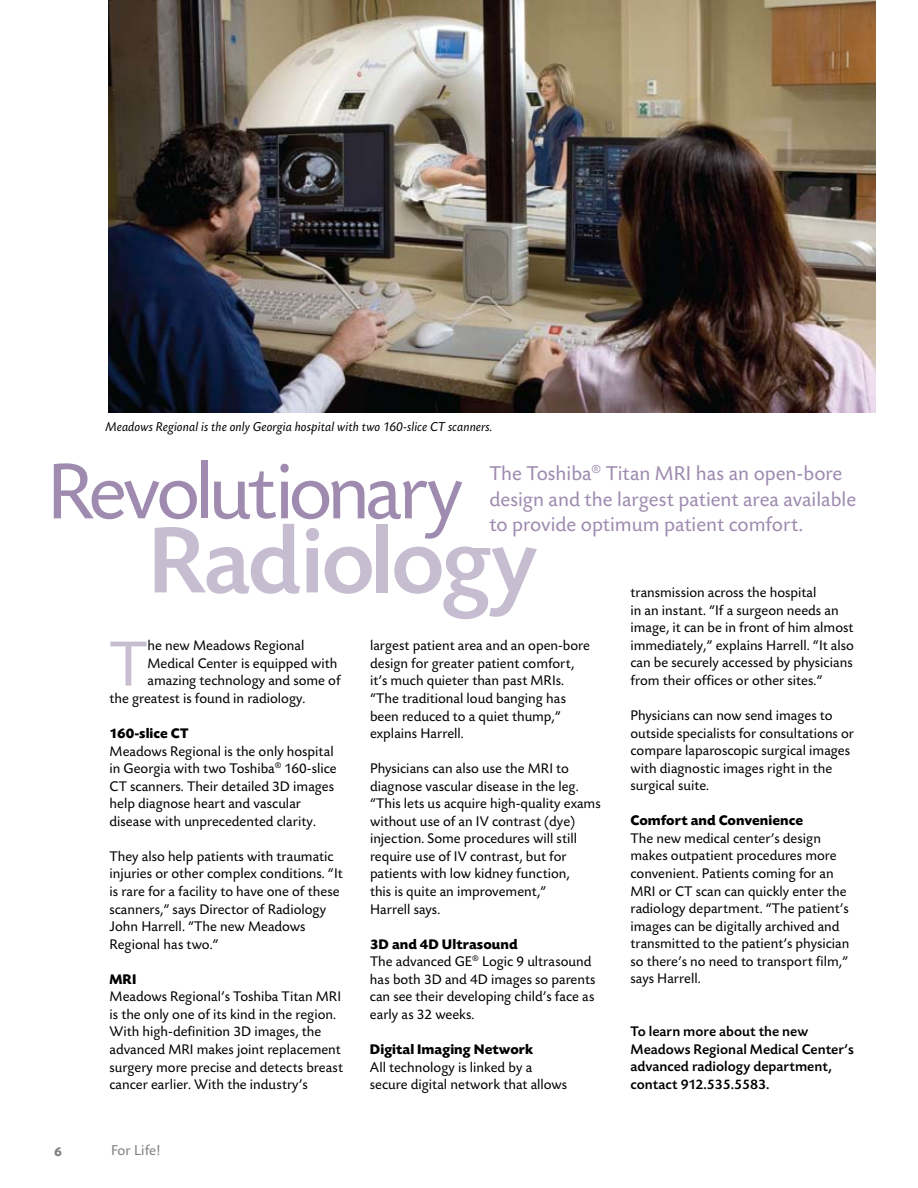
<style>
.page{position:relative;width:918px;height:1188px;background:#fff}
.page>*{position:absolute;margin:0;border:0;box-sizing:border-box;transform-origin:0 0}
.t1{font:500 98.7px "Today BEF";letter-spacing:-.035em;color:#c7bdd1}
.t2{font:82.65px "Today BEF";letter-spacing:-.055em;color:#9e8baf}
.t3{font:66.9px "Today BEF";color:#c7bdd1}
.t4{font:21px/25.5px "Today BEF";color:#9e8baf}
.t5{font:15px "Today BEF";color:#808285}
.t6{font:14.7px/17.5px "Today BEF";color:#000}
.t7{font:500 14.7px/17.5px "Today BEF";color:#000}
.t8{font:700 14.7px "Today BEF";color:#000}
.t9{font:italic 13.5px "Today BEF";color:#000}
.t10{font:700 13.5px "Today BEF";color:#808285}
.s1{font-weight:700}
</style>
<div class="page">
<img style="left:108px;top:0;width:768px;height:412px">
<p class="t9" style="left:106px;top:419px;width:389px">Meadows Regional is the only Georgia hospital with two 160-slice CT scanners.</p>
<h2 class="t2" style="left:47px;top:448px;width:418px">Revolutionary</h2>
<h3 class="t4" style="left:489px;top:461px;width:368px">The Toshiba<sup>®</sup> Titan MRI has an open-bore design and the largest patient area available to provide optimum patient comfort.</h3>
<h1 class="t1" style="left:148px;top:508px;width:393px">Radiology</h1>
<p class="t6" style="left:630px;top:584px;width:225px">transmission across the hospital<br>in an instant. “If a surgeon needs an image, it can be in front of him almost immediately,” explains Harrell. “It also can be securely accessed by physicians from their offices or other sites.”</p>
<p class="t6" style="left:630px;top:707px;width:225px">Physicians can now send images to outside specialists for consultations or compare laparoscopic surgical images with diagnostic images right in the surgical suite.</p>
<p class="t8" style="left:630px;top:813px;width:174px">Comfort and Convenience</p>
<p class="t6" style="left:630px;top:830px;width:220px">The new medical center’s design makes outpatient procedures more convenient. Patients coming for an MRI or CT scan can quickly enter the radiology department. “The patient’s images can be digitally archived and transmitted to the patient’s physician so there’s no need to transport film,” says Harrell.</p>
<p class="t7" style="left:630px;top:1023px;width:225px">To learn more about the new<br>Meadows Regional Medical Center’s advanced radiology department, contact 912.535.5583.</p>
<h3 class="t3" style="left:110px;top:628px;width:39px">T</h3>
<p class="t6" style="left:147px;top:637px;width:159px">he new Meadows Regional</p>
<p class="t6" style="left:370px;top:637px;width:222px">largest patient area and an open-bore design for greater patient comfort, it’s much quieter than past MRIs. “The traditional loud banging has been reduced to a quiet thump,” explains Harrell.</p>
<p class="t6" style="left:370px;top:760px;width:232px">Physicians can also use the MRI to diagnose vascular disease in the leg. “This lets us acquire high-quality exams without use of an IV contrast (dye) injection. Some procedures will still require use of IV contrast, but for patients with low kidney function,<br>this is quite an improvement,”<br>Harrell says.</p>
<p class="t6" style="left:370px;top:936px;width:227px"><span class="s1">3D and 4D Ultrasound<br></span>The advanced GE<sup>®</sup> Logic 9 ultrasound has both 3D and 4D images so parents can see their developing child’s face as early as 32 weeks.</p>
<p class="t8" style="left:370px;top:1041px;width:165px">Digital Imaging Network</p>
<p class="t6" style="left:370px;top:1059px;width:199px">All technology is linked by a secure digital network that allows</p>
<p class="t6" style="left:147px;top:655px;width:192px">Medical Center is equipped with</p>
<p class="t6" style="left:147px;top:672px;width:195px">amazing technology and some of</p>
<p class="t6" style="left:109px;top:690px;width:198px">the greatest is found in radiology.</p>
<p class="t8" style="left:109px;top:725px;width:81px">160-slice CT</p>
<p class="t6" style="left:109px;top:743px;width:229px">Meadows Regional is the only hospital in Georgia with two Toshiba<sup>®</sup> 160-slice CT scanners. Their detailed 3D images help diagnose heart and vascular disease with unprecedented clarity.</p>
<p class="t6" style="left:110px;top:848px;width:235px">They also help patients with traumatic injuries or other complex conditions. “It is rare for a facility to have one of these scanners,” says Director of Radiology John Harrell. “The new Meadows Regional has two.”</p>
<p class="t8" style="left:110px;top:971px;width:28px">MRI</p>
<p class="t6" style="left:110px;top:988px;width:235px">Meadows Regional’s Toshiba Titan MRI is the only one of its kind in the region.<br>With high-definition 3D images, the advanced MRI makes joint replacement surgery more precise and detects breast cancer earlier. With the industry’s</p>
<p class="t10" style="left:54px;top:1144px;width:9px">6</p>
<p class="t5" style="left:111px;top:1143px;width:51px">For Life!</p>
</div>
